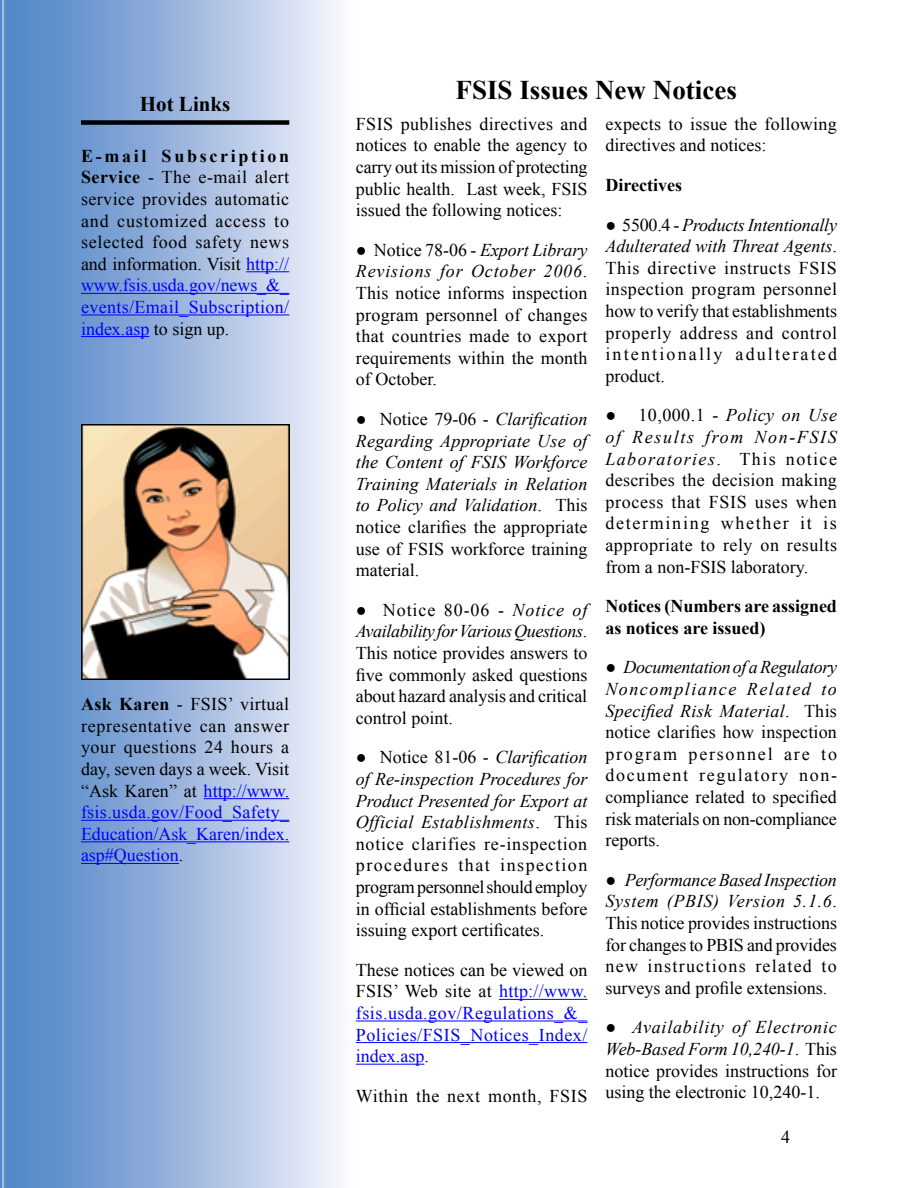
<style>
.page{position:relative;width:918px;height:1188px;background:#fff}
.page>*{position:absolute;margin:0;border:0;box-sizing:border-box;transform-origin:0 0}
.t1{font:700 27px "Times New Roman";color:#000}
.t2{font:700 21px "Times New Roman";color:#000}
.t3{font:18px/21.6px "Times New Roman";color:#000;text-align:justify}
.t4{font:italic 18px/21.6px "Times New Roman";letter-spacing:.01em;color:#000;text-align:justify}
.t5{font:18px/21.6px "Times New Roman";letter-spacing:.03em;color:#00f;text-align:justify}
.t6{font:700 18px/21.6px "Times New Roman";color:#000}
.t7{font:18px "Times New Roman";letter-spacing:.035em;color:#000}
.s1{font-weight:700}
.s2{color:#00f}
.s3{font-style:italic}
.s4{font-style:normal}
.s5{color:#000}
</style>
<div class="page">
<div style="left:0;top:0;width:355px;height:1188px;background:linear-gradient(to right,#467ec3,#f5f3fb)"></div>
<hr style="left:499px;top:999px;width:88px;height:1px;background:#00f">
<hr style="left:356px;top:1021px;width:231px;height:1px;background:#00f">
<hr style="left:356px;top:1042px;width:231px;height:1px;background:#00f">
<hr style="left:356px;top:1064px;width:68px;height:1px;background:#00f">
<div style="left:81px;top:120px;width:208px;height:5px;background:#000"></div>
<hr style="left:246px;top:271px;width:43px;height:1px;background:#00f">
<hr style="left:81px;top:293px;width:208px;height:1px;background:#00f">
<hr style="left:81px;top:315px;width:208px;height:1px;background:#00f">
<hr style="left:81px;top:336px;width:68px;height:1px;background:#00f">
<hr style="left:204px;top:798px;width:85px;height:1px;background:#00f">
<hr style="left:81px;top:820px;width:208px;height:1px;background:#00f">
<hr style="left:81px;top:841px;width:208px;height:1px;background:#00f">
<hr style="left:81px;top:863px;width:98px;height:1px;background:#00f">
<img style="left:81px;top:425px;width:208px;height:255px">
<p class="t2" style="left:140px;top:89px;width:92px">Hot Links</p>
<p class="t3" style="left:81px;top:145px;width:210px"><span class="s1">E-mail Subscription Service</span> - The e-mail alert service provides automatic and customized access to selected food safety news and information. Visit <span class="s2">http:// www.fsis.usda.gov/news_&amp;_ events/Email_Subscription/ index.asp</span> to sign up.</p>
<p class="t3" style="left:81px;top:693px;width:210px"><span class="s1">Ask Karen</span> - FSIS’ virtual representative can answer your questions 24 hours a day, seven days a week. Visit “Ask Karen” at <span class="s2">http://www. fsis.usda.gov/Food_Safety_ Education/Ask_Karen/index. asp#Question</span>.</p>
<p class="t1" style="left:456px;top:72px;width:283px">FSIS Issues New Notices</p>
<p class="t3" style="left:356px;top:113px;width:233px">FSIS publishes directives and notices to enable the agency to carry out its mission of protecting public health. Last week, FSIS issued the following notices:</p>
<p class="t3" style="left:356px;top:239px;width:233px">● Notice 78-06 - <span class="s3">Export Library Revisions for October 2006</span>.<br>This notice informs inspection program personnel of changes that countries made to export requirements within the month of October.</p>
<p class="t4" style="left:356px;top:408px;width:233px"><span class="s4">● Notice 79-06 -</span> Clarification Regarding Appropriate Use of the Content of FSIS Workforce Training Materials in Relation to Policy and Validation<span class="s4">. This notice clarifies the appropriate use of FSIS workforce training material.</span></p>
<p class="t3" style="left:356px;top:599px;width:233px">● Notice 80-06 - <span class="s3">Notice of Availability for Various Questions</span>.<br>This notice provides answers to five commonly asked questions about hazard analysis and critical control point.</p>
<p class="t3" style="left:356px;top:746px;width:233px">● Notice 81-06 - <span class="s3">Clarification of Re-inspection Procedures for Product Presented for Export at Official Establishments</span>. This notice clarifies re-inspection procedures that inspection program personnel should employ in official establishments before issuing export certificates.</p>
<p class="t5" style="left:356px;top:959px;width:233px"><span class="s5">These notices can be viewed on FSIS’ Web site at</span> http://www. fsis.usda.gov/Regulations_&amp;_ Policies/FSIS_Notices_Index/ index.asp<span class="s5">.</span></p>
<p class="t7" style="left:356px;top:1084px;width:233px">Within the next month, FSIS</p>
<p class="t3" style="left:605px;top:113px;width:233px">expects to issue the following directives and notices:</p>
<p class="t6" style="left:605px;top:174px;width:78px">Directives</p>
<p class="t3" style="left:605px;top:214px;width:233px">● 5500.4 - <span class="s3">Products Intentionally Adulterated with Threat Agents</span>.<br>This directive instructs FSIS inspection program personnel how to verify that establishments properly address and control intentionally adulterated product.</p>
<p class="t3" style="left:605px;top:404px;width:233px">● 10,000.1 - <span class="s3">Policy on Use of Results from Non-FSIS Laboratories</span>. This notice describes the decision making process that FSIS uses when determining whether it is appropriate to rely on results from a non-FSIS laboratory.</p>
<p class="t6" style="left:605px;top:595px;width:233px">Notices (Numbers are assigned as notices are issued)</p>
<p class="t3" style="left:605px;top:656px;width:233px">● <span class="s3">Documentation of a Regulatory Noncompliance Related to Specified Risk Material</span>. This notice clarifies how inspection program personnel are to document regulatory non&shy;compliance related to specified risk materials on non-compliance reports.</p>
<p class="t3" style="left:605px;top:869px;width:233px">● <span class="s3">Performance Based Inspection System (PBIS) Version 5.1.6</span>.<br>This notice provides instructions for changes to PBIS and provides new instructions related to surveys and profile extensions.</p>
<p class="t3" style="left:605px;top:1016px;width:233px">● <span class="s3">Availability of Electronic Web-Based Form 10,240-1</span>. This notice provides instructions for using the electronic 10,240-1.</p>
<p class="t3" style="left:781px;top:1126px;width:10px">4</p>
</div>
